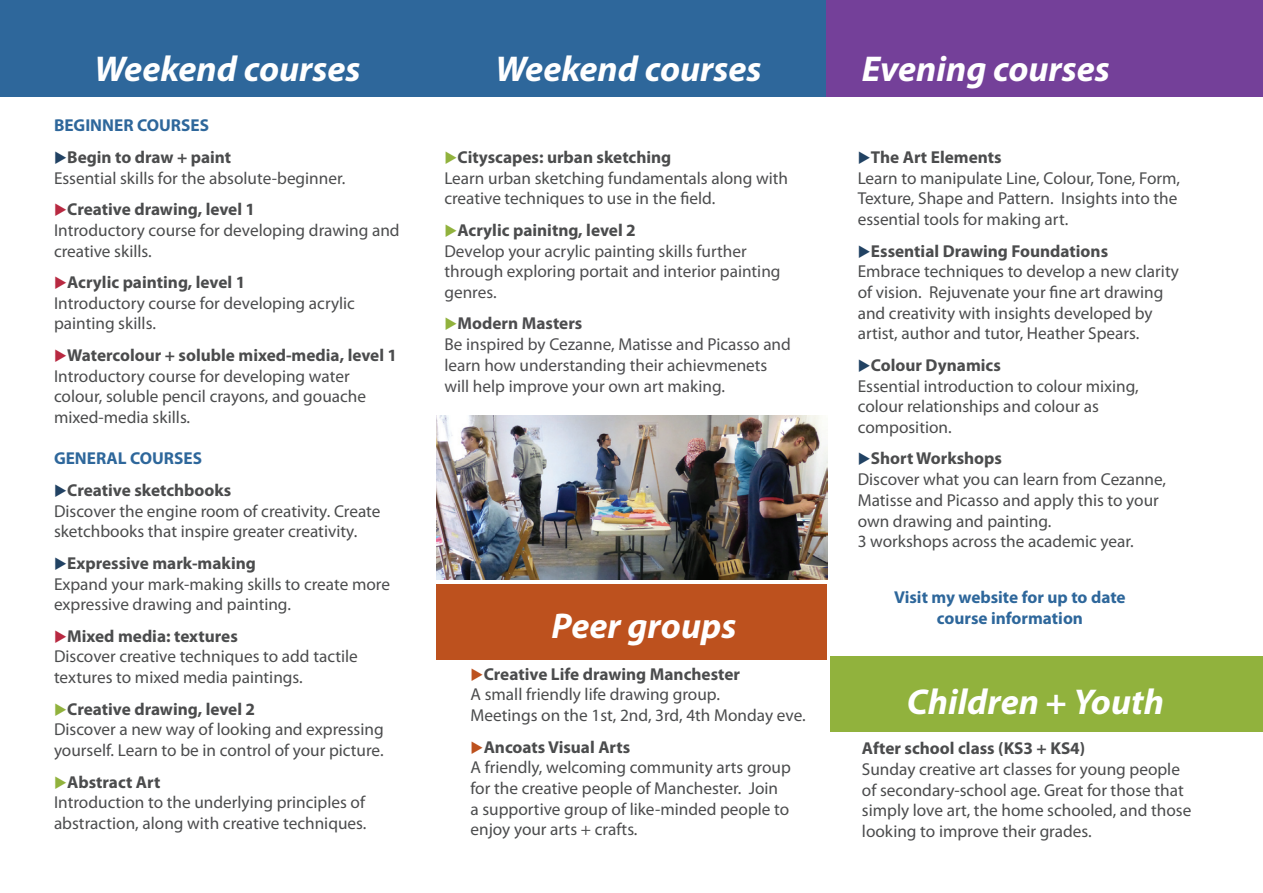
<style>
.page{position:relative;width:1263px;height:893px;background:#fff}
.page>*{position:absolute;margin:0;border:0;box-sizing:border-box;transform-origin:0 0}
.t1{font:italic 700 36px "Myriad Pro";color:#fff}
.t2{font:17.25px/20.7px "Myriad Pro";color:#4b4c4d}
.t3{font:700 17.25px "Myriad Pro";color:#4b4c4d}
.t4{font:17.25px/20.7px "Myriad Pro";color:#4d4d4f}
.t5{font:700 17.25px/20.7px "Myriad Pro";color:#2e679b;text-align:center}
.t6{font:700 17.25px "Myriad Pro";color:#4d4d4f}
.s1{color:#214263}
.s2{color:#b82941}
.s3{color:#91b23d}
.s4{color:#bd511e}
</style>
<div class="page">
<img style="left:436px;top:415px;width:391px;height:165px">
<div style="left:0;top:0;width:436px;height:97px;background:#2e679b"></div>
<div style="left:436px;top:0;width:391px;height:97px;background:#2e679b"></div>
<div style="left:436px;top:585px;width:391px;height:75px;background:#bd511e"></div>
<div style="left:827px;top:0;width:436px;height:97px;background:#744099"></div>
<div style="left:830px;top:656px;width:433px;height:75px;background:#91b23d"></div>
<p class="t1" style="left:94px;top:45px;width:268px">Weekend courses</p>
<p class="t5" style="left:54px;top:115px;width:156px">BEGINNER COURSES</p>
<p class="t3" style="left:54px;top:146px;width:179px"><span class="s1">◆</span>Begin to draw + paint</p>
<p class="t2" style="left:54px;top:167px;width:293px">Essential skills for the absolute-beginner.</p>
<p class="t3" style="left:54px;top:198px;width:203px"><span class="s2">◆</span>Creative drawing, level 1</p>
<p class="t2" style="left:54px;top:219px;width:347px">Introductory course for developing drawing and creative skills.</p>
<p class="t3" style="left:54px;top:271px;width:193px"><span class="s2">◆</span>Acrylic painting, level 1</p>
<p class="t2" style="left:54px;top:292px;width:302px">Introductory course for developing acrylic painting skills.</p>
<p class="t3" style="left:54px;top:344px;width:345px"><span class="s2">◆</span>Watercolour + soluble mixed-media, level 1</p>
<p class="t2" style="left:54px;top:365px;width:314px">Introductory course for developing water colour, soluble pencil crayons, and gouache mixed-media skills.</p>
<p class="t5" style="left:54px;top:448px;width:150px">GENERAL COURSES</p>
<p class="t3" style="left:54px;top:479px;width:179px"><span class="s1">◆</span>Creative sketchbooks</p>
<p class="t2" style="left:54px;top:500px;width:328px">Discover the engine room of creativity. Create sketchbooks that inspire greater creativity.</p>
<p class="t3" style="left:54px;top:552px;width:204px"><span class="s1">◆</span>Expressive mark-making</p>
<p class="t2" style="left:54px;top:573px;width:337px">Expand your mark-making skills to create more expressive drawing and painting.</p>
<p class="t3" style="left:54px;top:625px;width:185px"><span class="s2">◆</span>Mixed media: textures</p>
<p class="t2" style="left:54px;top:646px;width:305px">Discover creative techniques to add tactile textures to mixed media paintings.</p>
<p class="t3" style="left:54px;top:698px;width:203px"><span class="s3">◆</span>Creative drawing, level 2</p>
<p class="t2" style="left:54px;top:719px;width:331px">Discover a new way of looking and expressing yourself. Learn to be in control of your picture.</p>
<p class="t3" style="left:54px;top:770px;width:108px"><span class="s3">◆</span>Abstract Art</p>
<p class="t2" style="left:54px;top:792px;width:314px">Introduction to the underlying principles of abstraction, along with creative techniques.</p>
<p class="t1" style="left:495px;top:45px;width:268px">Weekend courses</p>
<p class="t3" style="left:444px;top:146px;width:228px"><span class="s3">◆</span>Cityscapes: urban sketching</p>
<p class="t2" style="left:444px;top:167px;width:345px">Learn urban sketching fundamentals along with creative techniques to use in the field.</p>
<p class="t3" style="left:444px;top:219px;width:193px"><span class="s3">◆</span>Acrylic painitng, level 2</p>
<p class="t4" style="left:444px;top:240px;width:338px">Develop your acrylic painting skills further through exploring portait and interior painting genres.</p>
<p class="t6" style="left:444px;top:312px;width:140px"><span class="s3">◆</span>Modern Masters</p>
<p class="t4" style="left:444px;top:334px;width:348px">Be inspired by Cezanne, Matisse and Picasso and learn how understanding their achievmenets will help improve your own art making.</p>
<p class="t1" style="left:552px;top:603px;width:186px">Peer groups</p>
<p class="t3" style="left:470px;top:662px;width:267px"><span class="s4">◆</span>Creative Life drawing Manchester</p>
<p class="t2" style="left:470px;top:684px;width:248px">A small friendly life drawing group.</p>
<p class="t2" style="left:470px;top:705px;width:337px">Meetings on the 1st, 2nd, 3rd, 4th Monday eve.</p>
<p class="t3" style="left:470px;top:735px;width:161px"><span class="s4">◆</span>Ancoats Visual Arts</p>
<p class="t2" style="left:470px;top:757px;width:322px">A friendly, welcoming community arts group for the creative people of Manchester. Join<br>a supportive group of like-minded people to enjoy your arts + crafts.</p>
<p class="t1" style="left:862px;top:45px;width:249px">Evening courses</p>
<p class="t3" style="left:858px;top:146px;width:145px"><span class="s1">◆</span>The Art Elements</p>
<p class="t2" style="left:858px;top:167px;width:324px">Learn to manipulate Line, Colour, Tone, Form,<br>Texture, Shape and Pattern. Insights into the essential tools for making art.</p>
<p class="t3" style="left:858px;top:239px;width:252px"><span class="s1">◆</span>Essential Drawing Foundations</p>
<p class="t2" style="left:858px;top:261px;width:323px">Embrace techniques to develop a new clarity of vision. Rejuvenate your fine art drawing and creativity with insights developed by artist, author and tutor, Heather Spears.</p>
<p class="t3" style="left:858px;top:354px;width:145px"><span class="s1">◆</span>Colour Dynamics</p>
<p class="t2" style="left:858px;top:375px;width:283px">Essential introduction to colour mixing, colour relationships and colour as composition.</p>
<p class="t3" style="left:858px;top:447px;width:146px"><span class="s1">◆</span>Short Workshops</p>
<p class="t2" style="left:858px;top:469px;width:310px">Discover what you can learn from Cezanne, Matisse and Picasso and apply this to your own drawing and painting.<br>3 workshops across the academic year.</p>
<p class="t5" style="left:894px;top:586px;width:233px">Visit my website for up to date course information</p>
<p class="t1" style="left:907px;top:678px;width:259px">Children + Youth</p>
<p class="t3" style="left:862px;top:737px;width:225px">After school class (KS3 + KS4)</p>
<p class="t2" style="left:862px;top:758px;width:331px">Sunday creative art classes for young people of secondary-school age. Great for those that simply love art, the home schooled, and those looking to improve their grades.</p>
</div>
